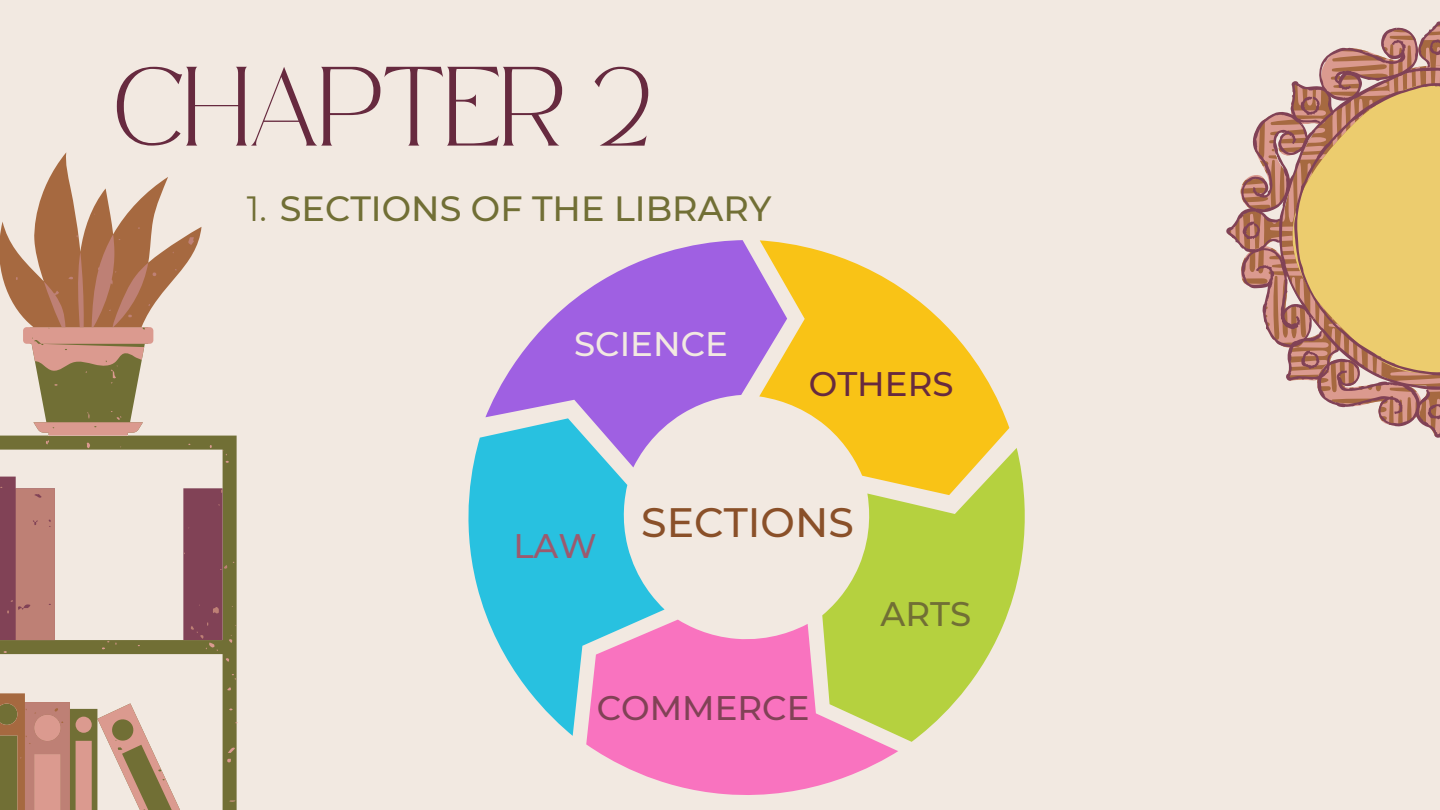
<style>
.page{position:relative;width:1440px;height:810px;background:#f2e9e1}
.page>*{position:absolute;margin:0;border:0;box-sizing:border-box;transform-origin:0 0}
.t1{font:55px "Safira March";color:#672a3f}
.t2{font:500 41px "Montserrat";color:#8a5029}
.t3{font:500 35px "Montserrat";color:#716f35}
.t4{font:500 34px "Montserrat";color:#814256}
.t5{font:500 34px "Montserrat";color:#f2e9e1}
.t6{font:500 34px "Montserrat";color:#672a3f}
.t7{font:500 34px "Montserrat";color:#716f35}
.t8{font:500 34px "Montserrat";color:#9c5a6e}
.s1{font-weight:400}
</style>
<div class="page">
<svg style="left:228px;top:435px;width:9px;height:375px;background:#78753e"></svg>
<svg style="left:36px;top:152px;width:132px;height:62px"></svg>
<svg style="left:0;top:214px;width:228px;height:596px"></svg>
<svg style="left:1226px;top:21px;width:214px;height:417px"></svg>
<svg style="left:468px;top:436px;width:197px;height:300px;fill:#28c1e0"></svg>
<svg style="left:485px;top:240px;width:274px;height:227px;fill:#9f60e2"></svg>
<svg style="left:759px;top:240px;width:250px;height:208px;fill:#f9c316"></svg>
<svg style="left:822px;top:448px;width:203px;height:294px;fill:#b5d13f"></svg>
<svg style="left:586px;top:620px;width:312px;height:175px;fill:#f973bf"></svg>
<h1 class="t1" style="left:115px;top:95px;width:537px">CHAPTER 2</h1>
<p class="t3" style="left:247px;top:187px;width:526px"><span class="s1">1.</span> SECTIONS OF THE LIBRARY</p>
<h3 class="t5" style="left:574px;top:323px;width:155px">SCIENCE</h3>
<p class="t6" style="left:809px;top:363px;width:146px">OTHERS</p>
<h2 class="t8" style="left:513px;top:526px;width:85px">LAW</h2>
<p class="t2" style="left:641px;top:497px;width:214px">SECTIONS</p>
<h3 class="t4" style="left:597px;top:687px;width:214px">COMMERCE</h3>
<h3 class="t7" style="left:881px;top:594px;width:92px">ARTS</h3>
</div>
